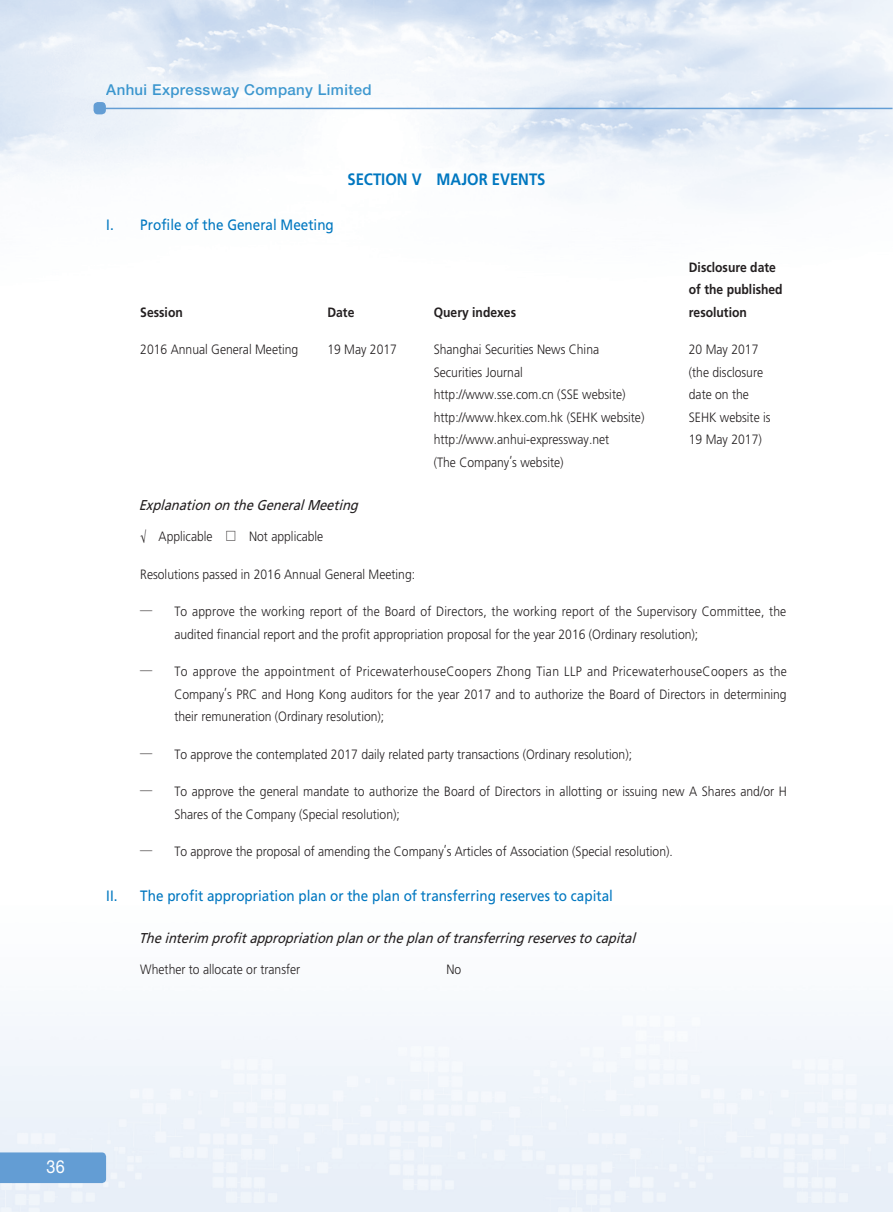
<style>
.page{position:relative;width:893px;height:1212px;background:#fff}
.page>*{position:absolute;margin:0;border:0;box-sizing:border-box;transform-origin:0 0}
.t1{font:18px "Helvetica Neue LT Std";color:#fff;scale:.9 1}
._3__標題{font:700 16.5px "Frutiger LT Std";color:#0077c0;scale:.9 1}
._4__副標題{font:15px "Frutiger LT Std";color:#0077c0;scale:.9 1}
.t2{font:500 15px "Helvetica Neue LT Std";letter-spacing:.025em;color:#0077c0}
._5__副副標題{font:italic 14.25px "Frutiger LT Std";color:#231f20;scale:.9 1}
._1__內文{font:300 13.5px/22.5px "Frutiger LT Std";color:#231f20;scale:.9 1}
._1__內文-2{font:700 13.5px "Frutiger LT Std";color:#231f20;scale:.9 1}
.s1{font-stretch:condensed}
.s2{font-family:"Times LT Std";font-weight:400}
.s3{font-family:"M Hei HK"}
</style>
<div class="page">
<div style="left:94px;top:102px;width:12px;height:12px;background:#639dd4;border-radius:4px"></div>
<hr style="left:98px;top:108px;width:794px;height:1px;background:#639dd4">
<div style="left:0;top:1152px;width:106px;height:31px;background:#639dd4"></div>
<p class="t2" style="left:106px;top:81px;width:267px">Anhui Expressway Company Limited</p>
<p class="_4__副標題" style="left:106px;top:216px;width:254px">I. Profile of the General Meeting</p>
<p class="_3__標題" style="left:347px;top:169px;width:222px">SECTION V MAJOR EVENTS</p>
<p class="_1__內文-2" style="left:140px;top:304px;width:49px">Session</p>
<p class="_1__內文-2" style="left:327px;top:304px;width:32px">Date</p>
<p class="_1__內文-2" style="left:434px;top:304px;width:93px">Query indexes</p>
<p class="_1__內文-2" style="left:689px;top:259px;width:98px">Disclosure date</p>
<p class="_1__內文-2" style="left:689px;top:282px;width:106px">of the published</p>
<p class="_1__內文-2" style="left:689px;top:304px;width:66px">resolution</p>
<p class="_1__內文" style="left:140px;top:338px;width:177px">2016 Annual General Meeting</p>
<p class="_1__內文" style="left:327px;top:338px;width:79px">19 May 2017</p>
<p class="_1__內文" style="left:434px;top:338px;width:185px">Shanghai Securities News China</p>
<p class="_1__內文" style="left:689px;top:338px;width:79px">20 May 2017</p>
<p class="_1__內文" style="left:434px;top:361px;width:100px">Securities Journal</p>
<p class="_1__內文" style="left:689px;top:361px;width:84px">(the disclosure</p>
<p class="_1__內文" style="left:434px;top:383px;width:215px">http://www.sse.com.cn (SSE website)</p>
<p class="_1__內文" style="left:689px;top:383px;width:68px">date on the</p>
<p class="_1__內文" style="left:434px;top:406px;width:236px">http://www.hkex.com.hk (SEHK website)</p>
<p class="_1__內文" style="left:689px;top:406px;width:92px">SEHK website is</p>
<p class="_1__內文" style="left:434px;top:428px;width:197px">http://www.anhui-expressway.net</p>
<p class="_1__內文" style="left:434px;top:451px;width:146px">(The Company<span class="s1">’</span>s website)</p>
<p class="_1__內文" style="left:689px;top:428px;width:83px">19 May 2017)</p>
<p class="_5__副副標題" style="left:139px;top:497px;width:250px">Explanation on the General Meeting</p>
<p class="_1__內文" style="left:140px;top:525px;width:205px"><span class="s2">√</span> Applicable <span class="s3">□</span> Not applicable</p>
<p class="_1__內文" style="left:140px;top:563px;width:307px">Resolutions passed in 2016 Annual General Meeting:</p>
<p class="_1__內文" style="left:174px;top:600px;width:681px;text-indent:-34px"><span class="s3">—</span> To approve the working report of the Board of Directors, the working report of the Supervisory Committee, the audited financial report and the profit appropriation proposal for the year 2016 (Ordinary resolution);</p>
<p class="_1__內文" style="left:174px;top:660px;width:682px;text-align:justify;text-indent:-34px"><span class="s3">—</span> To approve the appointment of PricewaterhouseCoopers Zhong Tian LLP and PricewaterhouseCoopers as the Company<span class="s1">’</span>s PRC and Hong Kong auditors for the year 2017 and to authorize the Board of Directors in determining their remuneration (Ordinary resolution);</p>
<p class="_1__內文" style="left:140px;top:743px;width:548px"><span class="s3">—</span> To approve the contemplated 2017 daily related party transactions (Ordinary resolution);</p>
<p class="_1__內文" style="left:174px;top:780px;width:682px;text-indent:-34px"><span class="s3">—</span> To approve the general mandate to authorize the Board of Directors in allotting or issuing new A Shares and/or H<br>Shares of the Company (Special resolution);</p>
<p class="_1__內文" style="left:140px;top:840px;width:593px"><span class="s3">—</span> To approve the proposal of amending the Company<span class="s1">’</span>s Articles of Association (Special resolution).</p>
<p class="_4__副標題" style="left:106px;top:887px;width:564px">II. The profit appropriation plan or the plan of transferring reserves to capital</p>
<p class="_5__副副標題" style="left:139px;top:929px;width:558px">The interim profit appropriation plan or the plan of transferring reserves to capital</p>
<p class="_1__內文" style="left:140px;top:958px;width:179px">Whether to allocate or transfer</p>
<p class="_1__內文" style="left:446px;top:958px;width:18px">No</p>
<p class="t1" style="left:46px;top:1156px;width:22px">36</p>
</div>
